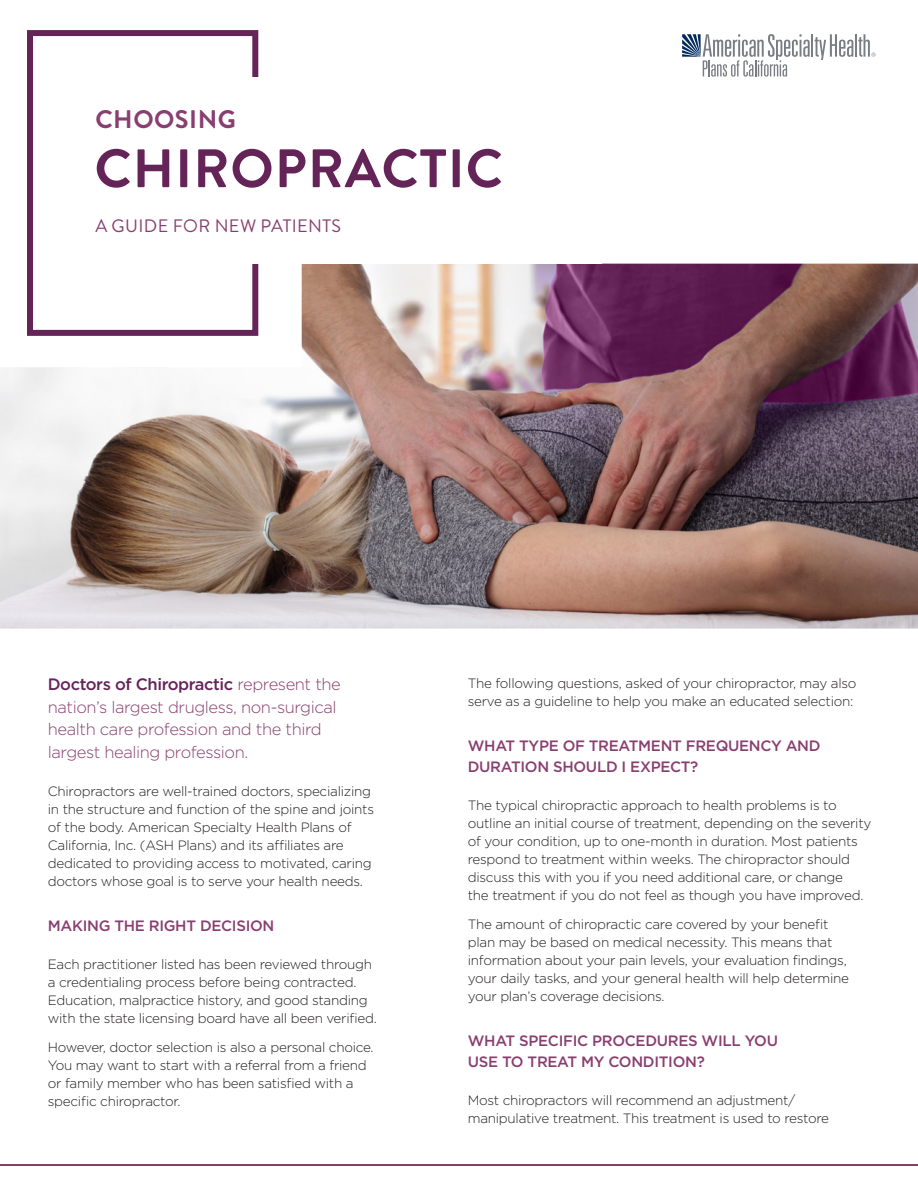
<style>
.page{position:relative;width:918px;height:1188px;background:#fff}
.page>*{position:absolute;margin:0;border:0;box-sizing:border-box;transform-origin:0 0}
.Article_Masthead_-_B{font:700 54px "Brandon Grotesque";letter-spacing:.02em;color:#652458}
.Article_Masthead_-_B-2{font:700 25.35px "Brandon Grotesque";letter-spacing:.02em;color:#893e70}
.Article_Masthead_-_B-3{font:18px "Brandon Grotesque";letter-spacing:.02em;color:#893e70}
.Body_Text{font:300 16.5px/22.5px "Gotham";letter-spacing:-.025em;color:#893e70}
.Subsection_Header{font:500 15px/21px "Gotham";letter-spacing:-.02em;color:#893e70}
.Body_Text-2{font:300 13.5px/18px "Gotham";letter-spacing:-.02em;color:#231f20}
.s1{font-weight:500;color:#652458}
</style>
<div class="page">
<img style="left:0;top:264px;width:918px;height:365px">
<svg style="left:682px;top:34px;width:194px;height:43px"></svg>
<div style="left:27px;top:30px;width:231px;height:306px;border:6px solid #652458"></div>
<div style="left:48px;top:77px;width:554px;height:187px;background:#fff"></div>
<hr style="left:0;top:1164px;width:918px;height:2px;background:#893e70">
<h1 class="Article_Masthead_-_B-2" style="left:95px;top:101px;width:142px">CHOOSING</h1>
<h1 class="Article_Masthead_-_B" style="left:95px;top:131px;width:410px">CHIROPRACTIC</h1>
<h1 class="Article_Masthead_-_B-3" style="left:95px;top:214px;width:247px">A GUIDE FOR NEW PATIENTS</h1>
<p class="Body_Text" style="left:48px;top:673px;width:295px"><span class="s1">Doctors of Chiropractic</span> represent the nation’s largest drugless, non-surgical health care profession and the third largest healing profession.</p>
<p class="Body_Text-2" style="left:48px;top:782px;width:328px">Chiropractors are well-trained doctors, specializing in the structure and function of the spine and joints of the body. American Specialty Health Plans of California, Inc. (ASH Plans) and its affiliates are dedicated to providing access to motivated, caring doctors whose goal is to serve your health needs.</p>
<h2 class="Subsection_Header" style="left:48px;top:915px;width:228px">MAKING THE RIGHT DECISION</h2>
<p class="Body_Text-2" style="left:48px;top:955px;width:330px">Each practitioner listed has been reviewed through a credentialing process before being contracted.<br>Education, malpractice history, and good standing with the state licensing board have all been verified.</p>
<p class="Body_Text-2" style="left:48px;top:1038px;width:327px">However, doctor selection is also a personal choice.<br>You may want to start with a referral from a friend or family member who has been satisfied with a specific chiropractor.</p>
<p class="Body_Text-2" style="left:468px;top:674px;width:390px">The following questions, asked of your chiropractor, may also serve as a guideline to help you make an educated selection:</p>
<h2 class="Subsection_Header" style="left:468px;top:735px;width:354px">WHAT TYPE OF TREATMENT FREQUENCY AND<br>DURATION SHOULD I EXPECT?</h2>
<p class="Body_Text-2" style="left:468px;top:796px;width:405px">The typical chiropractic approach to health problems is to outline an initial course of treatment, depending on the severity of your condition, up to one-month in duration. Most patients respond to treatment within weeks. The chiropractor should discuss this with you if you need additional care, or change<br>the treatment if you do not feel as though you have improved.</p>
<p class="Body_Text-2" style="left:468px;top:915px;width:383px">The amount of chiropractic care covered by your benefit plan may be based on medical necessity. This means that information about your pain levels, your evaluation findings, your daily tasks, and your general health will help determine your plan’s coverage decisions.</p>
<h2 class="Subsection_Header" style="left:468px;top:1030px;width:312px">WHAT SPECIFIC PROCEDURES WILL YOU<br>USE TO TREAT MY CONDITION?</h2>
<p class="Body_Text-2" style="left:468px;top:1091px;width:363px">Most chiropractors will recommend an adjustment/ manipulative treatment. This treatment is used to restore</p>
</div>
